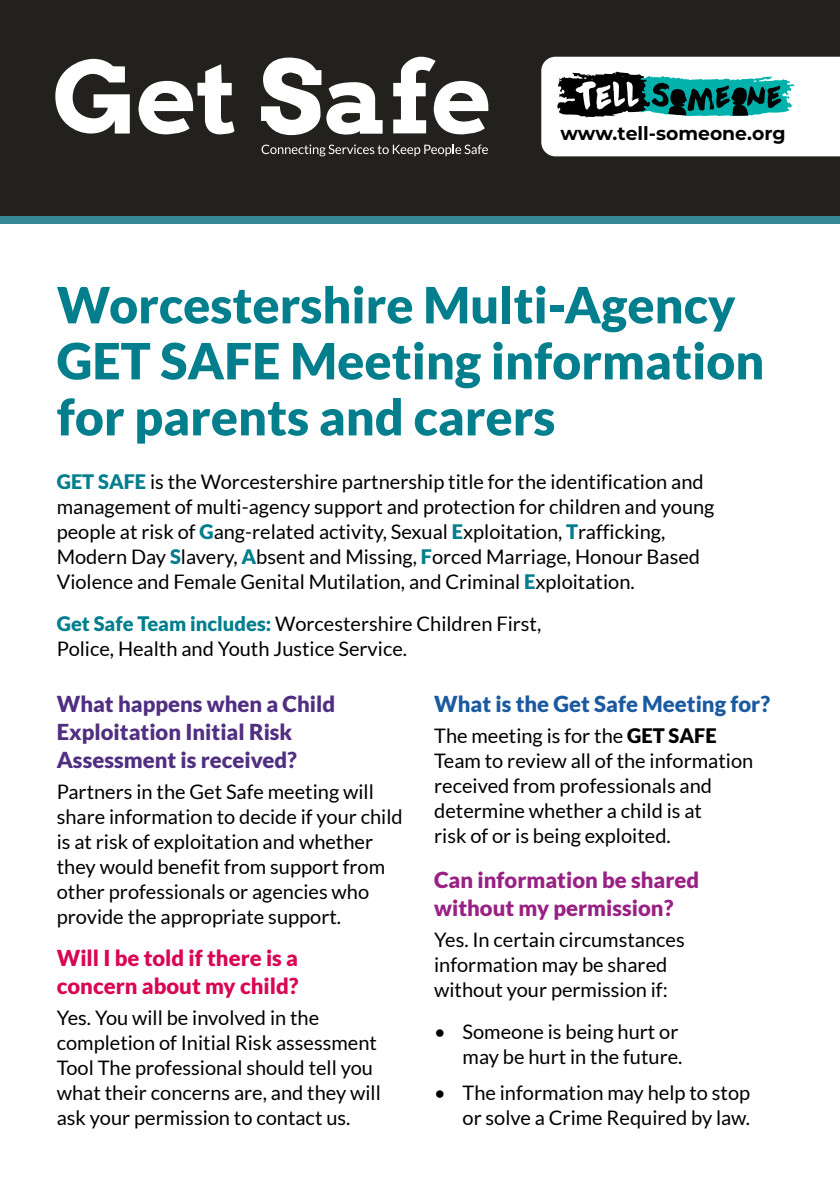
<style>
.page{position:relative;width:840px;height:1191px;background:#fff}
.page>*{position:absolute;margin:0;border:0;box-sizing:border-box;transform-origin:0 0}
.Paragraph_Text{font:900 50px/56px "Lato";color:#037e8d}
.Subtitle_Headings{font:900 22px/28px "Lato";color:#502e81}
.Subtitle_Headings-2{font:900 22px/28px "Lato";color:#992183}
.Subtitle_Headings-3{font:900 22px/28px "Lato";color:#d90652}
.Subtitle_Headings-4{font:900 22px "Lato";color:#1b5aa1}
.Paragraph_Text-2{font:20px/25px "Lato";color:#000}
.t1{font:700 18.8px "Montserrat";color:#020203}
.s1{font-weight:900;color:#037e8d}
.s2{font-weight:900}
</style>
<div class="page">
<div style="left:0;top:0;width:839px;height:216px;background:#23211e"></div>
<div style="left:0;top:216px;width:839px;height:7px;background:#388997"></div>
<svg style="left:55px;top:59px;width:75px;height:74px"></svg>
<svg style="left:137px;top:64px;width:97px;height:70px"></svg>
<svg style="left:261px;top:57px;width:227px;height:99px"></svg>
<svg style="left:541px;top:57px;width:298px;height:99px"></svg>
<p class="t1" style="left:560px;top:120px;width:226px">www.tell-someone.org</p>
<p class="Paragraph_Text" style="left:57px;top:276px;width:708px">Worcestershire Multi-Agency<br>GET SAFE Meeting information for parents and carers</p>
<p class="Paragraph_Text-2" style="left:57px;top:469px;width:659px"><span class="s1">GET SAFE</span> is the Worcestershire partnership title for the identification and management of multi-agency support and protection for children and young people at risk of <span class="s1">G</span>ang-related activity, Sexual <span class="s1">E</span>xploitation, <span class="s1">T</span>rafficking, Modern Day <span class="s1">S</span>lavery, <span class="s1">A</span>bsent and Missing, <span class="s1">F</span>orced Marriage, Honour Based Violence and Female Genital Mutilation, and Criminal <span class="s1">E</span>xploitation.</p>
<p class="Paragraph_Text-2" style="left:57px;top:611px;width:485px"><span class="s1">Get Safe Team includes:</span> Worcestershire Children First,<br>Police, Health and Youth Justice Service.</p>
<p class="Subtitle_Headings" style="left:57px;top:689px;width:280px">What happens when a Child<br>Exploitation Initial Risk<br>Assessment is received?</p>
<p class="Paragraph_Text-2" style="left:57px;top:779px;width:347px">Partners in the Get Safe meeting will share information to decide if your child is at risk of exploitation and whether they would benefit from support from other professionals or agencies who provide the appropriate support.</p>
<p class="Subtitle_Headings-3" style="left:57px;top:943px;width:243px">Will I be told if there is a concern about my child?</p>
<p class="Paragraph_Text-2" style="left:57px;top:1005px;width:325px">Yes. You will be involved in the completion of Initial Risk assessment Tool The professional should tell you what their concerns are, and they will ask your permission to contact us.</p>
<p class="Subtitle_Headings-4" style="left:434px;top:691px;width:337px">What is the Get Safe Meeting for?</p>
<p class="Paragraph_Text-2" style="left:434px;top:723px;width:320px">The meeting is for the <span class="s2">GET SAFE<br></span>Team to review all of the information received from professionals and determine whether a child is at<br>risk of or is being exploited.</p>
<p class="Subtitle_Headings-2" style="left:434px;top:865px;width:266px">Can information be shared without my permission?</p>
<p class="Paragraph_Text-2" style="left:434px;top:926px;width:252px">Yes. In certain circumstances information may be shared without your permission if:</p>
<p class="Paragraph_Text-2" style="left:434px;top:1018px;width:250px;text-align:right">• Someone is being hurt or may be hurt in the future.</p>
<p class="Paragraph_Text-2" style="left:434px;top:1080px;width:317px;text-align:right">• The information may help to stop or solve a Crime Required by law.</p>
</div>
